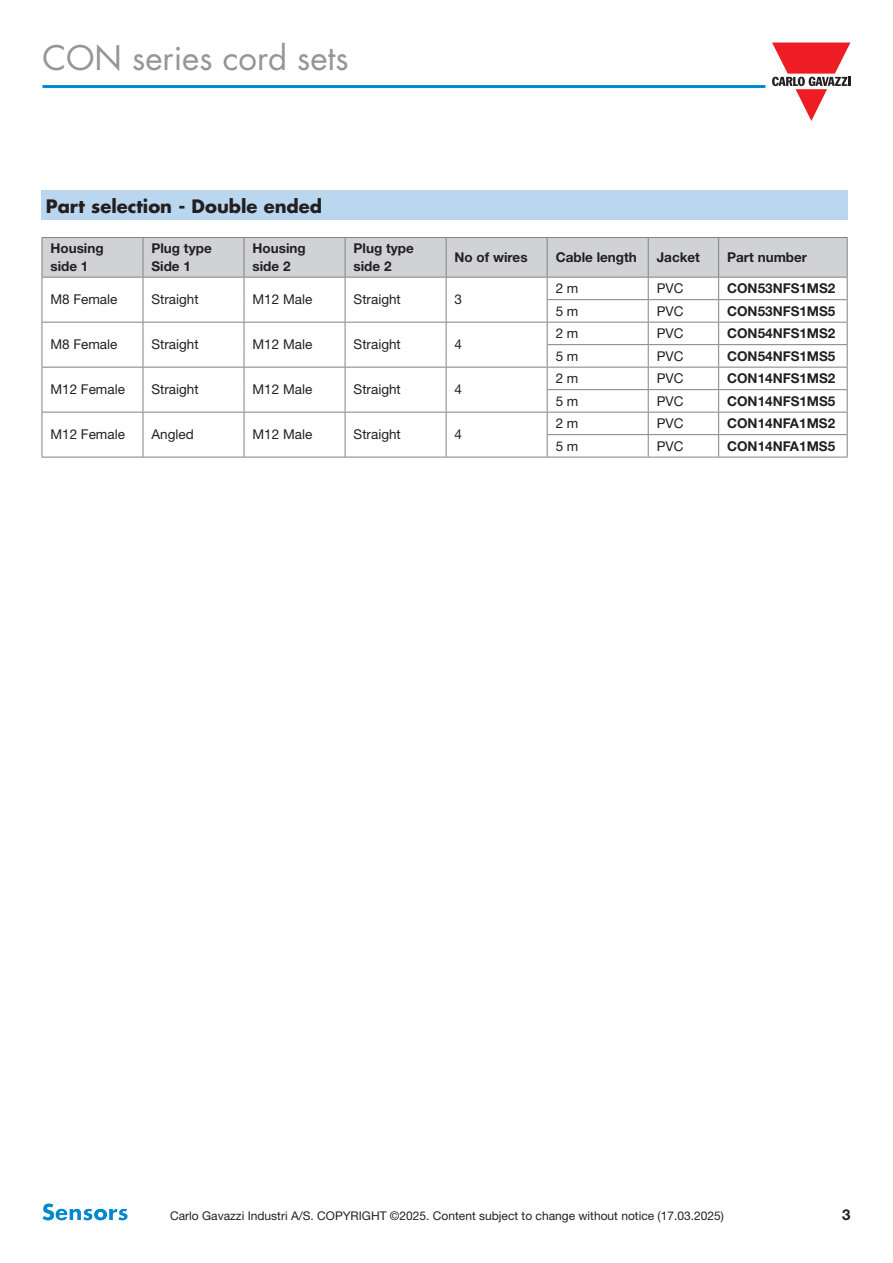
<style>
.page{position:relative;width:893px;height:1263px;background:#fff}
.page>*{position:absolute;margin:0;border:0;box-sizing:border-box;transform-origin:0 0}
.t1{font:33px "Futura Std";color:#939598}
.t2{font:700 18px "Futura Std";color:#231f20}
.t3{font:700 15px "Helvetica Neue LT Std";color:#231f20}
.t4{font:700 13.5px/18px "Helvetica Neue LT Std";color:#231f20}
.t5{font:13.5px "Helvetica Neue LT Std";color:#231f20}
.t6{font:12px "Helvetica Neue LT Std";color:#231f20}
</style>
<div class="page">
<img style="left:43px;top:1203px;width:85px;height:17px">
<svg style="left:772px;top:43px;width:78px;height:78px"></svg>
<hr style="left:43px;top:85px;width:722px;height:3px;background:#008acf">
<div style="left:42px;top:190px;width:806px;height:30px;background:#bbd6ef"></div>
<hr style="left:42px;top:237px;width:101px;height:1px;background:#808285">
<hr style="left:143px;top:237px;width:101px;height:1px;background:#808285">
<hr style="left:244px;top:237px;width:101px;height:1px;background:#808285">
<hr style="left:345px;top:237px;width:101px;height:1px;background:#808285">
<hr style="left:446px;top:237px;width:101px;height:1px;background:#808285">
<hr style="left:547px;top:237px;width:101px;height:1px;background:#808285">
<hr style="left:648px;top:237px;width:71px;height:1px;background:#808285">
<hr style="left:719px;top:237px;width:128px;height:1px;background:#808285">
<hr style="left:547px;top:457px;width:101px;height:1px;background:#808285">
<hr style="left:648px;top:457px;width:71px;height:1px;background:#808285">
<hr style="left:719px;top:457px;width:128px;height:1px;background:#808285">
<hr style="left:42px;top:457px;width:101px;height:1px;background:#808285">
<hr style="left:143px;top:457px;width:101px;height:1px;background:#808285">
<hr style="left:244px;top:457px;width:101px;height:1px;background:#808285">
<hr style="left:345px;top:457px;width:101px;height:1px;background:#808285">
<svg style="left:42px;top:238px;width:806px;height:219px"></svg>
<hr style="left:446px;top:457px;width:101px;height:1px;background:#808285">
<h1 class="t1" style="left:43px;top:37px;width:308px">CON series cord sets</h1>
<p class="t2" style="left:46px;top:194px;width:278px">Part selection - Double ended</p>
<p class="t4" style="left:50px;top:239px;width:55px">Housing side 1</p>
<p class="t4" style="left:151px;top:239px;width:62px">Plug type<br>Side 1</p>
<p class="t4" style="left:253px;top:239px;width:55px">Housing side 2</p>
<p class="t4" style="left:354px;top:239px;width:62px">Plug type side 2</p>
<p class="t4" style="left:455px;top:248px;width:74px">No of wires</p>
<p class="t4" style="left:556px;top:248px;width:83px">Cable length</p>
<p class="t4" style="left:657px;top:248px;width:45px">Jacket</p>
<p class="t4" style="left:727px;top:248px;width:82px">Part number</p>
<p class="t5" style="left:50px;top:292px;width:69px">M8 Female</p>
<p class="t5" style="left:151px;top:292px;width:49px">Straight</p>
<p class="t5" style="left:253px;top:292px;width:61px">M12 Male</p>
<p class="t5" style="left:354px;top:292px;width:49px">Straight</p>
<p class="t5" style="left:455px;top:292px;width:9px">3</p>
<p class="t5" style="left:556px;top:280px;width:24px">2 m</p>
<p class="t5" style="left:657px;top:280px;width:28px">PVC</p>
<p class="t4" style="left:727px;top:279px;width:110px">CON53NFS1MS2</p>
<p class="t5" style="left:556px;top:303px;width:24px">5 m</p>
<p class="t5" style="left:657px;top:303px;width:28px">PVC</p>
<p class="t4" style="left:727px;top:302px;width:110px">CON53NFS1MS5</p>
<p class="t5" style="left:50px;top:337px;width:69px">M8 Female</p>
<p class="t5" style="left:151px;top:337px;width:49px">Straight</p>
<p class="t5" style="left:253px;top:337px;width:61px">M12 Male</p>
<p class="t5" style="left:354px;top:337px;width:49px">Straight</p>
<p class="t5" style="left:455px;top:337px;width:9px">4</p>
<p class="t5" style="left:50px;top:382px;width:76px">M12 Female</p>
<p class="t5" style="left:151px;top:382px;width:49px">Straight</p>
<p class="t5" style="left:253px;top:382px;width:61px">M12 Male</p>
<p class="t5" style="left:354px;top:382px;width:49px">Straight</p>
<p class="t5" style="left:455px;top:382px;width:9px">4</p>
<p class="t5" style="left:50px;top:427px;width:76px">M12 Female</p>
<p class="t5" style="left:151px;top:427px;width:44px">Angled</p>
<p class="t5" style="left:253px;top:427px;width:61px">M12 Male</p>
<p class="t5" style="left:354px;top:427px;width:49px">Straight</p>
<p class="t5" style="left:455px;top:427px;width:9px">4</p>
<p class="t5" style="left:556px;top:325px;width:24px">2 m</p>
<p class="t5" style="left:657px;top:325px;width:28px">PVC</p>
<p class="t4" style="left:727px;top:324px;width:110px">CON54NFS1MS2</p>
<p class="t5" style="left:556px;top:348px;width:24px">5 m</p>
<p class="t5" style="left:657px;top:348px;width:28px">PVC</p>
<p class="t4" style="left:727px;top:347px;width:110px">CON54NFS1MS5</p>
<p class="t5" style="left:556px;top:370px;width:24px">2 m</p>
<p class="t5" style="left:657px;top:370px;width:28px">PVC</p>
<p class="t4" style="left:727px;top:369px;width:110px">CON14NFS1MS2</p>
<p class="t5" style="left:556px;top:393px;width:24px">5 m</p>
<p class="t5" style="left:657px;top:393px;width:28px">PVC</p>
<p class="t4" style="left:727px;top:392px;width:110px">CON14NFS1MS5</p>
<p class="t5" style="left:556px;top:415px;width:24px">2 m</p>
<p class="t5" style="left:657px;top:415px;width:28px">PVC</p>
<p class="t4" style="left:727px;top:414px;width:110px">CON14NFA1MS2</p>
<p class="t5" style="left:556px;top:438px;width:24px">5 m</p>
<p class="t5" style="left:657px;top:438px;width:28px">PVC</p>
<p class="t4" style="left:727px;top:437px;width:110px">CON14NFA1MS5</p>
<p class="t6" style="left:170px;top:1208px;width:555px">Carlo Gavazzi Industri A/S. COPYRIGHT ©2025. Content subject to change without notice (17.03.2025)</p>
<p class="t3" style="left:842px;top:1206px;width:10px">3</p>
</div>
